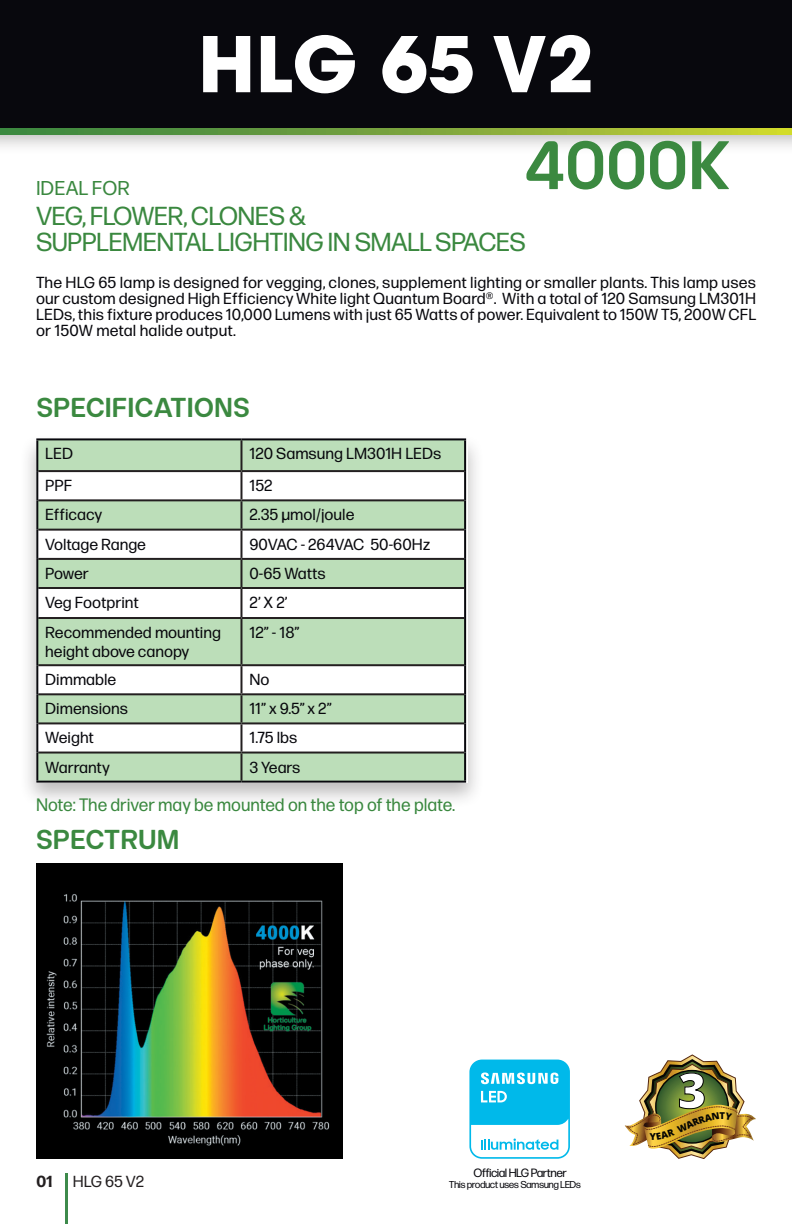
<style>
.page{position:relative;width:792px;height:1224px;background:#fff}
.page>*{position:absolute;margin:0;border:0;box-sizing:border-box;transform-origin:0 0}
.t1{font:700 76px "Avant Garde LT";color:#fff}
.t2{font:600 60px "Granat";color:#3b8940}
.t3{font:800 48.6px "Open Sans";color:#fff}
.t4{font:26px/26px "Forma DJR Micro";letter-spacing:-.025em;color:#3a883f}
.t5{font:600 24px "Granat";color:#3b8940}
.t6{font:20px "Forma DJR Micro";color:#3a883f}
.t7{font:18px "Forma DJR Micro";color:#3a883f}
.t8{font:16px/16px "Forma DJR Micro";color:#08080d}
.t9{font:16px "Forma DJR Micro";color:#231f20}
.t10{font:700 16px "Forma DJR Micro";color:#231f20}
.t11{font:12px "Forma DJR Banner";letter-spacing:.01em;color:#08080d}
.t12{font:10px "Forma DJR Banner";letter-spacing:.01em;color:#08080d}
.t13{font:800 9.6px "Open Sans";color:#040503}
</style>
<div class="page">
<div style="left:0;top:0;width:792px;height:155px;background:#231f20;opacity:.3"></div>
<svg style="left:0;top:128px;width:792px;height:6px;background:#7da73b"></svg>
<div style="left:0;top:0;width:792px;height:128px;background:#08080d"></div>
<div style="left:19px;top:433px;width:465px;height:375px;background:#231f20;opacity:.3"></div>
<img style="left:36px;top:864px;width:306px;height:295px">
<hr style="left:66px;top:1174px;width:2px;height:50px;background:#3d8a4b">
<svg style="left:469px;top:1060px;width:101px;height:99px"></svg>
<svg style="left:38px;top:440px;width:426px;height:341px;fill:#bcdeb9"></svg>
<hr style="left:240px;top:531px;width:2px;height:27px;background:#231f20">
<hr style="left:240px;top:589px;width:2px;height:28px;background:#231f20">
<hr style="left:240px;top:666px;width:2px;height:27px;background:#231f20">
<hr style="left:240px;top:724px;width:2px;height:28px;background:#231f20">
<hr style="left:240px;top:472px;width:2px;height:27px;background:#231f20">
<hr style="left:38px;top:470px;width:203px;height:2px;background:#231f20">
<hr style="left:240px;top:440px;width:2px;height:30px;background:#231f20">
<hr style="left:241px;top:470px;width:223px;height:2px;background:#231f20">
<hr style="left:38px;top:499px;width:203px;height:2px;background:#231f20">
<hr style="left:38px;top:529px;width:203px;height:2px;background:#231f20">
<hr style="left:241px;top:499px;width:223px;height:2px;background:#231f20">
<hr style="left:240px;top:501px;width:2px;height:28px;background:#231f20">
<hr style="left:241px;top:529px;width:223px;height:2px;background:#231f20">
<hr style="left:38px;top:558px;width:203px;height:2px;background:#231f20">
<hr style="left:38px;top:587px;width:203px;height:2px;background:#231f20">
<hr style="left:241px;top:558px;width:223px;height:2px;background:#231f20">
<hr style="left:240px;top:560px;width:2px;height:27px;background:#231f20">
<hr style="left:241px;top:587px;width:223px;height:2px;background:#231f20">
<hr style="left:38px;top:617px;width:203px;height:2px;background:#231f20">
<hr style="left:38px;top:664px;width:203px;height:2px;background:#231f20">
<hr style="left:241px;top:617px;width:223px;height:2px;background:#231f20">
<hr style="left:240px;top:619px;width:2px;height:45px;background:#231f20">
<hr style="left:241px;top:664px;width:223px;height:2px;background:#231f20">
<hr style="left:38px;top:693px;width:203px;height:2px;background:#231f20">
<hr style="left:38px;top:722px;width:203px;height:2px;background:#231f20">
<hr style="left:241px;top:693px;width:223px;height:2px;background:#231f20">
<hr style="left:240px;top:695px;width:2px;height:27px;background:#231f20">
<hr style="left:241px;top:722px;width:223px;height:2px;background:#231f20">
<hr style="left:38px;top:752px;width:203px;height:2px;background:#231f20">
<hr style="left:241px;top:752px;width:223px;height:2px;background:#231f20">
<hr style="left:240px;top:754px;width:2px;height:27px;background:#231f20">
<hr style="left:36px;top:438px;width:205px;height:2px;background:#08080d">
<hr style="left:36px;top:440px;width:2px;height:31px;background:#08080d">
<hr style="left:241px;top:438px;width:225px;height:2px;background:#08080d">
<hr style="left:464px;top:440px;width:2px;height:31px;background:#08080d">
<hr style="left:36px;top:471px;width:2px;height:29px;background:#08080d">
<hr style="left:464px;top:471px;width:2px;height:29px;background:#08080d">
<hr style="left:36px;top:500px;width:2px;height:30px;background:#08080d">
<hr style="left:464px;top:500px;width:2px;height:30px;background:#08080d">
<hr style="left:36px;top:530px;width:2px;height:29px;background:#08080d">
<hr style="left:464px;top:530px;width:2px;height:29px;background:#08080d">
<hr style="left:36px;top:559px;width:2px;height:29px;background:#08080d">
<hr style="left:464px;top:559px;width:2px;height:29px;background:#08080d">
<hr style="left:36px;top:588px;width:2px;height:30px;background:#08080d">
<hr style="left:464px;top:588px;width:2px;height:30px;background:#08080d">
<hr style="left:36px;top:618px;width:2px;height:47px;background:#08080d">
<hr style="left:464px;top:618px;width:2px;height:47px;background:#08080d">
<hr style="left:36px;top:665px;width:2px;height:29px;background:#08080d">
<hr style="left:464px;top:665px;width:2px;height:29px;background:#08080d">
<hr style="left:36px;top:694px;width:2px;height:29px;background:#08080d">
<hr style="left:464px;top:694px;width:2px;height:29px;background:#08080d">
<hr style="left:36px;top:723px;width:2px;height:30px;background:#08080d">
<hr style="left:464px;top:723px;width:2px;height:30px;background:#08080d">
<hr style="left:36px;top:753px;width:2px;height:28px;background:#08080d">
<hr style="left:464px;top:753px;width:2px;height:28px;background:#08080d">
<hr style="left:36px;top:781px;width:205px;height:2px;background:#08080d">
<hr style="left:241px;top:781px;width:225px;height:2px;background:#08080d">
<img style="left:625px;top:1055px;width:131px;height:104px">
<h1 class="t1" style="left:198px;top:15px;width:397px">HLG 65 V2</h1>
<h2 class="t2" style="left:524px;top:124px;width:208px">4000K</h2>
<p class="t6" style="left:36px;top:175px;width:95px">IDEAL FOR</p>
<h3 class="t4" style="left:36px;top:202px;width:492px">VEG, FLOWER, CLONES &amp;<br>SUPPLEMENTAL LIGHTING IN SMALL SPACES</h3>
<p class="t8" style="left:36px;top:274px;width:722px;text-align:justify">The HLG 65 lamp is designed for vegging, clones, supplement lighting or smaller plants. This lamp uses our custom designed High Efficiency White light Quantum Board<sup>®</sup>. With a total of 120 Samsung LM301H LEDs, this fixture produces 10,000 Lumens with just 65 Watts of power. Equivalent to 150W T5, 200W CFL or 150W metal halide output.</p>
<h3 class="t5" style="left:36px;top:391px;width:215px">SPECIFICATIONS</h3>
<p class="t8" style="left:45px;top:445px;width:29px">LED</p>
<p class="t8" style="left:249px;top:445px;width:193px">120 Samsung LM301H LEDs</p>
<p class="t8" style="left:45px;top:477px;width:29px">PPF</p>
<p class="t8" style="left:249px;top:477px;width:25px">152</p>
<p class="t8" style="left:45px;top:506px;width:58px">Efficacy</p>
<p class="t8" style="left:249px;top:506px;width:107px">2.35 μmol/joule</p>
<p class="t8" style="left:45px;top:536px;width:102px">Voltage Range</p>
<p class="t8" style="left:249px;top:536px;width:182px">90VAC - 264VAC 50-60Hz</p>
<p class="t8" style="left:45px;top:565px;width:45px">Power</p>
<p class="t8" style="left:249px;top:565px;width:78px">0-65 Watts</p>
<p class="t8" style="left:45px;top:594px;width:95px">Veg Footprint</p>
<p class="t8" style="left:249px;top:594px;width:40px">2’ X 2’</p>
<p class="t8" style="left:45px;top:622px;width:177px;line-height:19.2px">Recommended mounting height above canopy</p>
<p class="t8" style="left:249px;top:624px;width:52px">12” - 18”</p>
<p class="t8" style="left:45px;top:671px;width:73px">Dimmable</p>
<p class="t8" style="left:249px;top:671px;width:22px">No</p>
<p class="t8" style="left:45px;top:700px;width:84px">Dimensions</p>
<p class="t8" style="left:249px;top:700px;width:84px">11” x 9.5” x 2”</p>
<p class="t8" style="left:45px;top:729px;width:50px">Weight</p>
<p class="t8" style="left:249px;top:729px;width:49px">1.75 lbs</p>
<p class="t8" style="left:45px;top:758px;width:66px">Warranty</p>
<p class="t8" style="left:249px;top:758px;width:53px">3 Years</p>
<p class="t7" style="left:36px;top:794px;width:421px">Note: The driver may be mounted on the top of the plate.</p>
<h3 class="t5" style="left:36px;top:823px;width:145px">SPECTRUM</h3>
<p class="t10" style="left:36px;top:1171px;width:18px">01</p>
<p class="t9" style="left:73px;top:1171px;width:73px">HLG 65 V2</p>
<p class="t11" style="left:474px;top:1165px;width:94px">Official HLG Partner</p>
<p class="t12" style="left:449px;top:1178px;width:133px">This product uses Samsung LEDs</p>
<h3 class="t3" style="left:678px;top:1054px;width:30px">3</h3>
<p class="t13" style="left:720px;top:1108px;width:7px">T</p>
</div>
